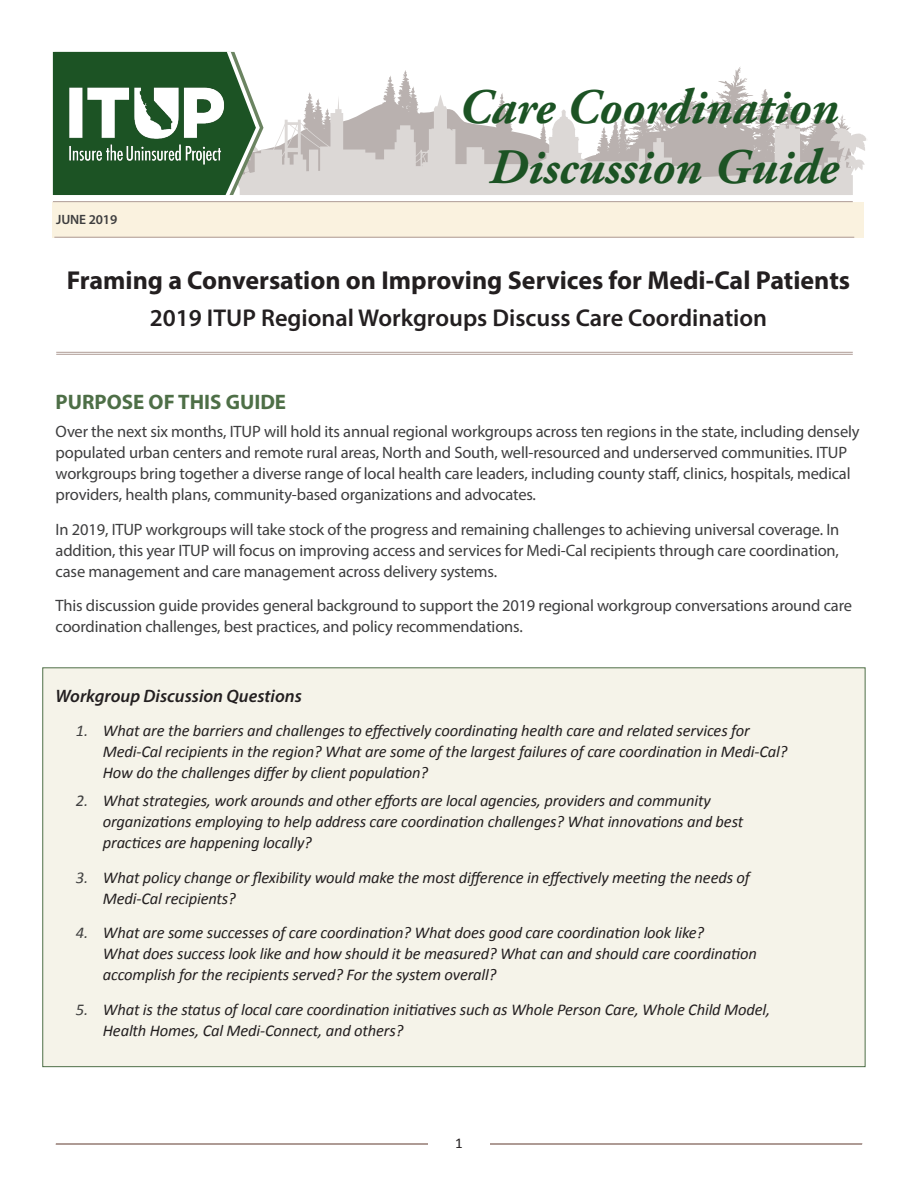
<style>
.page{position:relative;width:918px;height:1188px;background:#fff}
.page>*{position:absolute;margin:0;border:0;box-sizing:border-box;transform-origin:0 0}
.Prop_header{font:italic 700 49.5px/59.4px "Adobe Garamond Pro";color:#1c5324;text-align:right}
.Subheads{font:700 25.95px "Myriad Pro";color:#231f20}
.Subheads-2{font:600 24.3px "Myriad Pro";color:#231f20}
.Subheads-3{font:700 21px "Myriad Pro";color:#4e6f47}
.Prop_header-2{font:italic 600 18px "Myriad Pro";color:#231f20}
.t1{font:italic 16.5px/21px "Calibri";letter-spacing:-.01em;color:#231f20}
.body_copy{font:16.5px/21px "Myriad Pro";letter-spacing:-.01em;color:#3e3e3f}
.t2{font:15px "Calibri";color:#231f20}
.Essentials_copy{font:600 13.5px "Myriad Pro";letter-spacing:-.01em;color:#3e3e3f}
.s1{color:#404040}
</style>
<div class="page">
<div style="left:42px;top:667px;width:824px;height:400px;background:#f5f3e9;border:1px solid #4e6f47"></div>
<svg style="left:55px;top:1143px;width:808px;height:2px"></svg>
<div style="left:428px;top:1137px;width:62px;height:21px;background:#fff"></div>
<svg style="left:688px;top:67px;width:178px;height:74px"></svg>
<svg style="left:264px;top:94px;width:601px;height:101px"></svg>
<div style="left:53px;top:202px;width:811px;height:36px;background:#faf2df"></div>
<svg style="left:53px;top:52px;width:211px;height:143px"></svg>
<img style="left:57px;top:69px;width:174px;height:114px">
<hr style="left:54px;top:237px;width:800px;height:1px;background:#ae9b95">
<hr style="left:53px;top:201px;width:800px;height:1px;background:#ae9b95">
<hr style="left:56px;top:352px;width:797px;height:1px;background:#ae9b95">
<hr style="left:56px;top:354px;width:797px;height:1px;background:#ae9b95">
<p class="Essentials_copy" style="left:56px;top:211px;width:63px">JUNE 2019</p>
<p class="Prop_header" style="left:459px;top:79px;width:381px">Care Coordination<br>Discussion Guide</p>
<p class="Subheads" style="left:67px;top:264px;width:785px">Framing a Conversation on Improving Services for Medi-Cal Patients</p>
<p class="Subheads-2" style="left:150px;top:302px;width:619px">2019 ITUP Regional Workgroups Discuss Care Coordination</p>
<p class="Subheads-3" style="left:56px;top:389px;width:232px">PURPOSE OF THIS GUIDE</p>
<p class="body_copy" style="left:56px;top:421px;width:806px">Over the next six months, ITUP will hold its annual regional workgroups across ten regions in the state, including densely populated urban centers and remote rural areas, North and South, well-resourced and underserved communities. ITUP workgroups bring together a diverse range of local health care leaders, including county staff, clinics, hospitals, medical providers, health plans, community-based organizations and advocates.</p>
<p class="body_copy" style="left:56px;top:518px;width:785px;text-align:justify">In 2019, ITUP workgroups will take stock of the progress and remaining challenges to achieving universal coverage. In addition, this year ITUP will focus on improving access and services for Medi-Cal recipients through care coordination, case management and care management across delivery systems.</p>
<p class="body_copy" style="left:56px;top:595px;width:798px">This discussion guide provides general background to support the 2019 regional workgroup conversations around care coordination challenges, best practices, and policy recommendations.</p>
<p class="Prop_header-2" style="left:56px;top:684px;width:248px">Workgroup Discussion Questions</p>
<p class="t1" style="left:103px;top:720px;width:686px;text-indent:-27px"><span class="s1">1.</span> What are the barriers and challenges to effectively coordinating health care and related services for<br>Medi-Cal recipients in the region? What are some of the largest failures of care coordination in Medi-Cal?<br>How do the challenges differ by client population?</p>
<p class="t1" style="left:103px;top:789px;width:642px;text-indent:-27px"><span class="s1">2.</span> What strategies, work arounds and other efforts are local agencies, providers and community organizations employing to help address care coordination challenges? What innovations and best practices are happening locally?</p>
<p class="t1" style="left:103px;top:866px;width:648px;text-indent:-27px"><span class="s1">3.</span> What policy change or flexibility would make the most difference in effectively meeting the needs of<br>Medi-Cal recipients?</p>
<p class="t1" style="left:103px;top:921px;width:656px;text-indent:-27px"><span class="s1">4.</span> What are some successes of care coordination? What does good care coordination look like?<br>What does success look like and how should it be measured? What can and should care coordination accomplish for the recipients served? For the system overall?</p>
<p class="t1" style="left:103px;top:998px;width:669px;text-indent:-27px"><span class="s1">5.</span> What is the status of local care coordination initiatives such as Whole Person Care, Whole Child Model,<br>Health Homes, Cal Medi-Connect, and others?</p>
<p class="t2" style="left:455px;top:1134px;width:9px">1</p>
</div>
